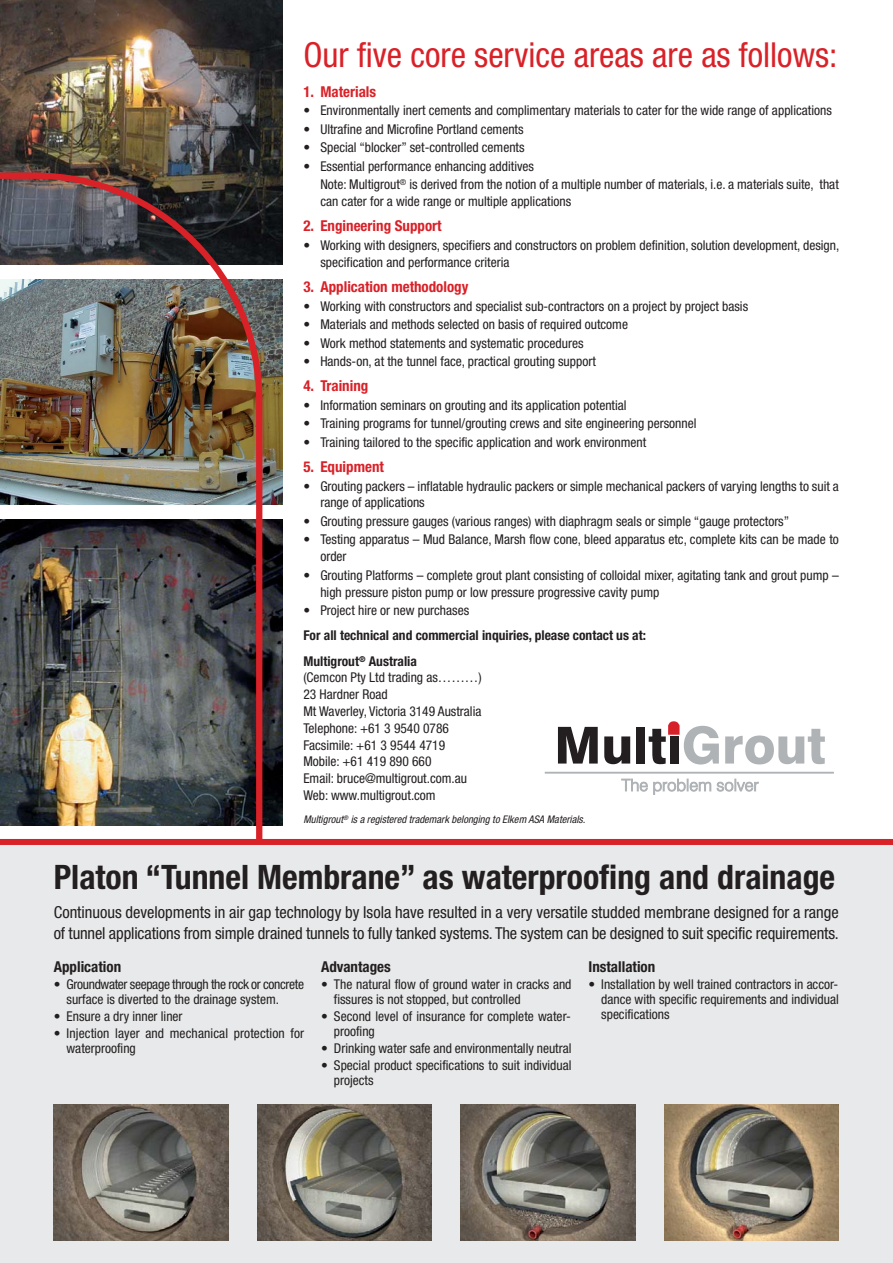
<style>
.page{position:relative;width:893px;height:1263px;background:#fff}
.page>*{position:absolute;margin:0;border:0;box-sizing:border-box;transform-origin:0 0}
.t1{font:condensed 34.5px "Helvetica Neue";color:#d92128}
.t2{font:700 condensed 33.75px "Helvetica Neue";color:#231f20}
.t3{font:condensed 16.5px/21px "Helvetica Neue";letter-spacing:-.005em;color:#231f20}
.t4{font:700 condensed 15px "Helvetica Neue";color:#d92128}
.t5{font:700 condensed 15px "Helvetica Neue";color:#231f20}
.t6{font:condensed 13.5px/16.8px "Helvetica Neue";color:#231f20}
.t7{font:condensed 13.5px/15px "Helvetica Neue";letter-spacing:-.025em;color:#231f20}
.t8{font:700 condensed 13.5px/25.3px "Helvetica Neue";color:#231f20}
.t9{font:italic condensed 10.5px "Helvetica Neue";letter-spacing:.005em;color:#231f20}
</style>
<div class="page">
<div style="left:0;top:842px;width:892px;height:421px;background:#e8e9ea"></div>
<img style="left:262px;top:519px;width:20px;height:306px">
<img style="left:262px;top:279px;width:20px;height:226px">
<img style="left:0;top:0;width:282px;height:265px">
<img style="left:0;top:173px;width:262px;height:666px">
<div style="left:0;top:839px;width:892px;height:6px;background:#d92128"></div>
<svg style="left:558px;top:727px;width:40px;height:37px"></svg>
<svg style="left:604px;top:736px;width:26px;height:28px"></svg>
<div style="left:636px;top:727px;width:9px;height:37px;background:#231f20"></div>
<svg style="left:725px;top:729px;width:100px;height:35px"></svg>
<svg style="left:621px;top:778px;width:138px;height:17px"></svg>
<hr style="left:545px;top:772px;width:289px;height:2px;background:#afb3b6">
<svg style="left:649px;top:721px;width:70px;height:44px"></svg>
<div style="left:670px;top:736px;width:9px;height:28px;background:#231f20"></div>
<img style="left:54px;top:1105px;width:174px;height:136px">
<img style="left:257px;top:1105px;width:175px;height:136px">
<img style="left:461px;top:1105px;width:174px;height:136px">
<img style="left:664px;top:1105px;width:175px;height:136px">
<h1 class="t1" style="left:303px;top:43px;width:536px">Our five core service areas are as follows:</h1>
<p class="t4" style="left:303px;top:86px;width:74px">1. Materials</p>
<p class="t6" style="left:303px;top:103px;width:530px">• Environmentally inert cements and complimentary materials to cater for the wide range of applications</p>
<p class="t6" style="left:303px;top:122px;width:222px">• Ultrafine and Microfine Portland cements</p>
<p class="t6" style="left:303px;top:140px;width:223px">• Special “blocker” set-controlled cements</p>
<p class="t6" style="left:320px;top:158px;width:520px;line-height:18.5px;text-indent:-17px">• Essential performance enhancing additives<br>Note: Multigrout<sup>®</sup> is derived from the notion of a multiple number of materials, i.e. a materials suite, that</p>
<p class="t6" style="left:320px;top:194px;width:252px">can cater for a wide range or multiple applications</p>
<p class="t4" style="left:303px;top:221px;width:140px">2. Engineering Support</p>
<p class="t6" style="left:320px;top:238px;width:520px;text-indent:-17px">• Working with designers, specifiers and constructors on problem definition, solution development, design, specification and performance criteria</p>
<p class="t4" style="left:303px;top:281px;width:167px">3. Application methodology</p>
<p class="t6" style="left:303px;top:298px;width:446px">• Working with constructors and specialist sub-contractors on a project by project basis</p>
<p class="t6" style="left:303px;top:317px;width:326px">• Materials and methods selected on basis of required outcome</p>
<p class="t6" style="left:303px;top:335px;width:282px">• Work method statements and systematic procedures</p>
<p class="t6" style="left:303px;top:354px;width:294px">• Hands-on, at the tunnel face, practical grouting support</p>
<p class="t4" style="left:303px;top:381px;width:66px">4. Training</p>
<p class="t6" style="left:303px;top:398px;width:325px">• Information seminars on grouting and its application potential</p>
<p class="t6" style="left:303px;top:416px;width:395px">• Training programs for tunnel/grouting crews and site engineering personnel</p>
<p class="t6" style="left:303px;top:435px;width:344px">• Training tailored to the specific application and work environment</p>
<p class="t4" style="left:303px;top:461px;width:82px">5. Equipment</p>
<p class="t6" style="left:320px;top:479px;width:520px;text-indent:-17px">• Grouting packers – inflatable hydraulic packers or simple mechanical packers of varying lengths to suit a range of applications</p>
<p class="t6" style="left:303px;top:514px;width:487px">• Grouting pressure gauges (various ranges) with diaphragm seals or simple “gauge protectors”</p>
<p class="t6" style="left:320px;top:532px;width:520px;text-indent:-17px">• Testing apparatus – Mud Balance, Marsh flow cone, bleed apparatus etc, complete kits can be made to order</p>
<p class="t6" style="left:320px;top:568px;width:520px;text-indent:-17px">• Grouting Platforms – complete grout plant consisting of colloidal mixer, agitating tank and grout pump – high pressure piston pump or low pressure progressive cavity pump</p>
<p class="t6" style="left:303px;top:603px;width:167px">• Project hire or new purchases</p>
<p class="t8" style="left:303px;top:624px;width:344px">For all technical and commercial inquiries, please contact us at:<br>Multigrout<sup>®</sup> Australia</p>
<p class="t6" style="left:303px;top:670px;width:180px">(Cemcon Pty Ltd trading as………)<br>23 Hardner Road<br>Mt Waverley, Victoria 3149 Australia<br>Telephone: +61 3 9540 0786<br>Facsimile: +61 3 9544 4719<br>Mobile: +61 419 890 660<br>Email: bruce@multigrout.com.au<br>Web: www.multigrout.com</p>
<p class="t9" style="left:303px;top:815px;width:285px">Multigrout<sup>®</sup> is a registered trademark belonging to Elkem ASA Materials.</p>
<h2 class="t2" style="left:54px;top:865px;width:783px">Platon “Tunnel Membrane” as waterproofing and drainage</h2>
<p class="t3" style="left:54px;top:903px;width:786px">Continuous developments in air gap technology by Isola have resulted in a very versatile studded membrane designed for a range of tunnel applications from simple drained tunnels to fully tanked systems. The system can be designed to suit specific requirements.</p>
<p class="t5" style="left:54px;top:961px;width:69px">Application</p>
<p class="t7" style="left:67px;top:978px;width:239px;text-indent:-13px">• Groundwater seepage through the rock or concrete surface is diverted to the drainage system.</p>
<p class="t6" style="left:54px;top:1009px;width:130px">• Ensure a dry inner liner</p>
<p class="t6" style="left:67px;top:1027px;width:239px;line-height:15px;text-indent:-13px">• Injection layer and mechanical protection for waterproofing</p>
<p class="t5" style="left:321px;top:961px;width:71px">Advantages</p>
<p class="t6" style="left:334px;top:978px;width:239px;line-height:15px;text-indent:-13px">• The natural flow of ground water in cracks and fissures is not stopped, but controlled</p>
<p class="t6" style="left:334px;top:1010px;width:239px;line-height:15px;text-indent:-13px">• Second level of insurance for complete water&shy;proofing</p>
<p class="t6" style="left:321px;top:1041px;width:252px">• Drinking water safe and environmentally neutral</p>
<p class="t6" style="left:334px;top:1059px;width:239px;line-height:15px;text-indent:-13px">• Special product specifications to suit individual projects</p>
<p class="t5" style="left:588px;top:961px;width:68px">Installation</p>
<p class="t6" style="left:601px;top:978px;width:239px;line-height:15px;text-align:justify;text-indent:-13px">• Installation by well trained contractors in accor&shy;dance with specific requirements and individual specifications</p>
</div>
